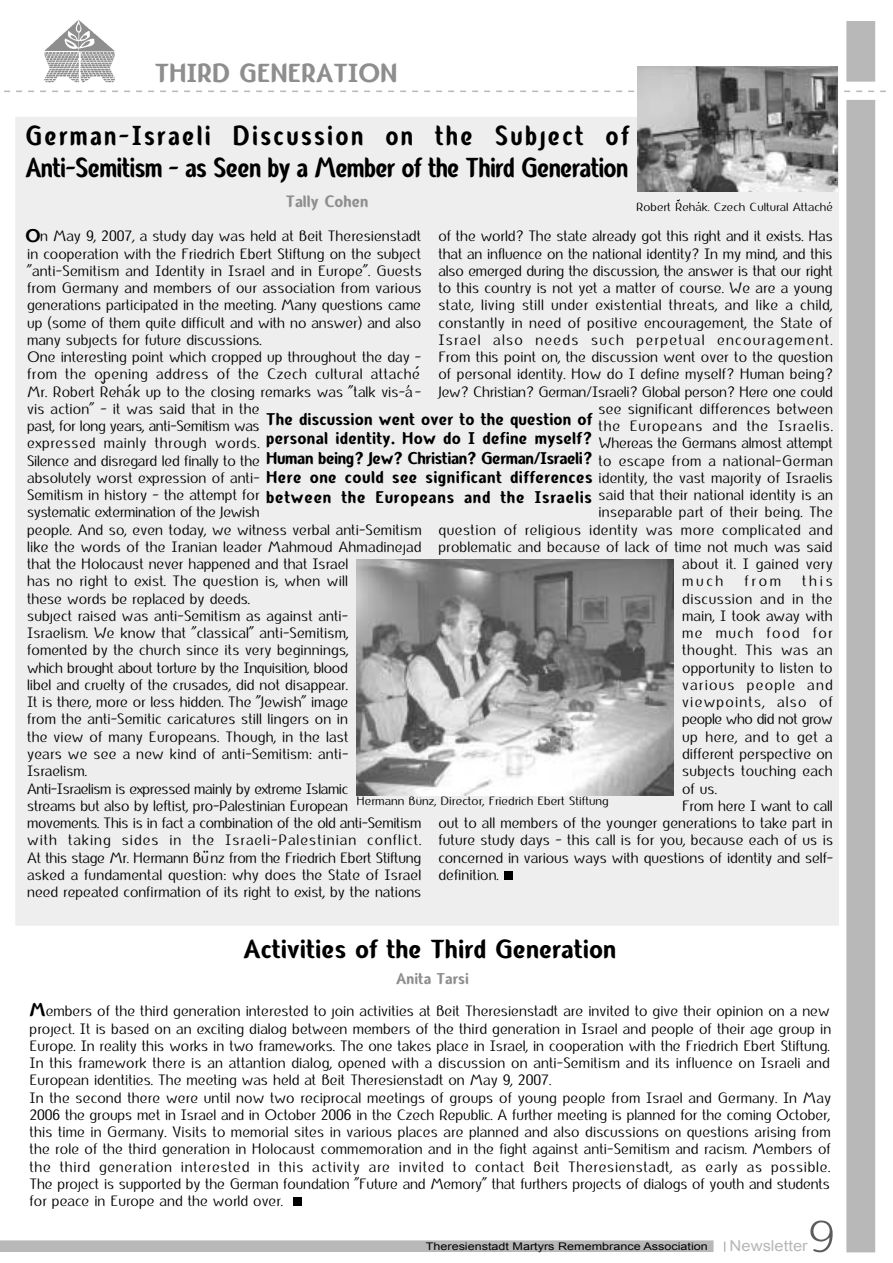
<style>
.page{position:relative;width:893px;height:1263px;background:#fff}
.page>*{position:absolute;margin:0;border:0;box-sizing:border-box;transform-origin:0 0}
.t1{font:300 63.9px "Kazefet";color:#5c5c5c;scale:1.06 1}
.t2{font:700 31.5px/31.5px "Rimona English";letter-spacing:-.025em;color:#000;scale:.89 1}
.t3{font:700 30px "Rimona English";color:#000}
.t4{font:700 30px "Rimona English";color:#8e8e8e}
.t5{font:700 21px "Rimona English";color:#000}
.t6{font:700 19.5px/19.5px "Rimona English";letter-spacing:.035em;color:#000;text-align:justify}
.t7{font:700 18.9px "Rimona English";color:#8e8e8e}
.t8{font:700 18px "Rimona English";color:#8e8e8e}
.t9{font:17.25px/17.2px "Rimona English";letter-spacing:.005em;color:#000}
.t10{font:17.25px "Rimona English";letter-spacing:.025em;color:#000}
.t11{font:17.25px "Rimona English";letter-spacing:.07em;color:#000}
.t12{font:17.25px "Rimona English";letter-spacing:-.015em;color:#000}
.t13{font:17.25px "Rimona English";letter-spacing:.045em;color:#000}
.t14{font:17.25px "Rimona English";letter-spacing:-.025em;color:#000}
.t15{font:17.25px "Rimona English";letter-spacing:.03em;color:#000}
.t16{font:17.25px "Rimona English";letter-spacing:.08em;color:#000}
.t17{font:17.25px "Rimona English";letter-spacing:.155em;color:#000}
.t18{font:15px "Arial";color:#b8b8b8;scale:1.1 1}
.t19{font:13.8px "Rimona English";color:#000;scale:1.05 1}
.t20{font:13.5px "Rimona English";color:#000;scale:1.06 1}
.t21{font:10.5px "Arial";color:#000;scale:1.2 1}
.s1{font-weight:700;font-size:21px}
</style>
<div class="page">
<div style="left:16px;top:118px;width:822px;height:807px;background:#eee"></div>
<div style="left:504px;top:871px;width:8px;height:9px;background:#000"></div>
<svg style="left:0;top:1240px;width:713px;height:12px"></svg>
<div style="left:847px;top:22px;width:27px;height:59px;background:#b8b8b8"></div>
<div style="left:846px;top:21px;width:29px;height:61px;border:2px solid #b8b8b8"></div>
<div style="left:847px;top:101px;width:27px;height:1151px;background:#b8b8b8"></div>
<div style="left:846px;top:100px;width:29px;height:1152px;border:2px solid #b8b8b8"></div>
<img style="left:44px;top:20px;width:70px;height:63px">
<svg style="left:4px;top:91px;width:881px;height:1px"></svg>
<div style="left:293px;top:1198px;width:9px;height:8px;background:#000"></div>
<img style="left:357px;top:559px;width:317px;height:236px">
<img style="left:638px;top:67px;width:200px;height:124px">
<svg style="left:676px;top:178px;width:161px;height:26px"></svg>
<h3 class="t4" style="left:155px;top:51px;width:244px">THIRD GENERATION</h3>
<h2 class="t2" style="left:25px;top:120px;width:680px">German-Israeli Discussion on the Subject of<br>Anti-Semitism - as Seen by a Member of the Third Generation</h2>
<p class="t7" style="left:286px;top:188px;width:84px">Tally Cohen</p>
<p class="t20" style="left:636px;top:197px;width:187px">Robert Rehak. Czech Cultural Attache</p>
<p class="t5" style="left:26px;top:220px;width:17px">O</p>
<p class="t9" style="left:27px;top:228px;width:396px;text-indent:13px">n May 9, 2007, a study day was held at Beit Theresienstadt in cooperation with the Friedrich Ebert Stiftung on the subject "anti-Semitism and Identity in Israel and in Europe". Guests from Germany and members of our association from various generations participated in the meeting. Many questions came up (some of them quite difficult and with no answer) and also many subjects for future discussions.<br>One interesting point which cropped up throughout the day - from the opening address of the Czech cultural attaché Mr. Robert Rehák up to the closing remarks was "talk vis-à-</p>
<p class="t9" style="left:438px;top:228px;width:396px">of the world? The state already got this right and it exists. Has</p>
<p class="t9" style="left:438px;top:245px;width:396px">that an influence on the national identity? In my mind, and this</p>
<p class="t9" style="left:438px;top:262px;width:396px">also emerged during the discussion, the answer is that our right</p>
<p class="t9" style="left:438px;top:280px;width:396px">to this country is not yet a matter of course. We are a young</p>
<p class="t9" style="left:438px;top:297px;width:396px">state, living still under existential threats, and like a child,</p>
<p class="t9" style="left:438px;top:314px;width:396px">constantly in need of positive encouragement, the State of</p>
<p class="t11" style="left:438px;top:327px;width:396px">Israel also needs such perpetual encouragement.</p>
<p class="t9" style="left:438px;top:349px;width:396px">From this point on, the discussion went over to the question</p>
<p class="t9" style="left:438px;top:366px;width:396px">of personal identity. How do I define myself? Human being?</p>
<p class="t12" style="left:438px;top:379px;width:396px">Jew? Christian? German/Israeli? Global person? Here one could</p>
<p class="t9" style="left:598px;top:400px;width:236px">see significant differences between</p>
<p class="t13" style="left:598px;top:413px;width:236px">the Europeans and the Israelis.</p>
<p class="t9" style="left:598px;top:435px;width:236px">Whereas the Germans almost attempt</p>
<p class="t9" style="left:598px;top:452px;width:236px">to escape from a national-German</p>
<p class="t9" style="left:598px;top:469px;width:236px">identity, the vast majority of Israelis</p>
<p class="t9" style="left:598px;top:487px;width:236px">said that their national identity is an</p>
<p class="t9" style="left:598px;top:504px;width:236px">inseparable part of their being. The</p>
<p class="t10" style="left:438px;top:517px;width:396px">question of religious identity was more complicated and</p>
<p class="t9" style="left:438px;top:538px;width:395px">problematic and because of lack of time not much was said</p>
<p class="t9" style="left:682px;top:556px;width:152px">about it. I gained very</p>
<p class="t17" style="left:682px;top:569px;width:152px">much from this</p>
<p class="t10" style="left:682px;top:586px;width:152px">discussion and in the</p>
<p class="t9" style="left:682px;top:607px;width:152px">main, I took away with</p>
<p class="t16" style="left:682px;top:620px;width:152px">me much food for</p>
<p class="t15" style="left:682px;top:638px;width:152px">thought. This was an</p>
<p class="t9" style="left:682px;top:659px;width:152px">opportunity to listen to</p>
<p class="t11" style="left:682px;top:672px;width:152px">various people and</p>
<p class="t11" style="left:682px;top:689px;width:152px">viewpoints, also of</p>
<p class="t14" style="left:682px;top:707px;width:152px">people who did not grow</p>
<p class="t10" style="left:682px;top:724px;width:152px">up here, and to get a</p>
<p class="t9" style="left:682px;top:745px;width:152px">different perspective on</p>
<p class="t9" style="left:682px;top:763px;width:152px">subjects touching each</p>
<p class="t9" style="left:682px;top:780px;width:36px">of us.</p>
<p class="t9" style="left:682px;top:797px;width:152px">From here I want to call</p>
<p class="t9" style="left:438px;top:814px;width:396px">out to all members of the younger generations to take part in</p>
<p class="t9" style="left:438px;top:832px;width:396px">future study days - this call is for you, because each of us is</p>
<p class="t9" style="left:438px;top:849px;width:396px">concerned in various ways with questions of identity and self-</p>
<p class="t9" style="left:438px;top:866px;width:62px">definition.</p>
<p class="t9" style="left:27px;top:379px;width:234px;line-height:20.2px;text-indent:73px">ˇ<br>vis action" - it was said that in the</p>
<p class="t9" style="left:27px;top:418px;width:396px">past, for long years, anti-Semitism was<br>expressed mainly through words.<br>Silence and disregard led finally to the<br>absolutely worst expression of anti-<br>Semitism in history - the attempt for<br>systematic extermination of the Jewish<br>people. And so, even today, we witness verbal anti-Semitism like the words of the Iranian leader Mahmoud Ahmadinejad that the Holocaust never happened and that Israel<br>has no right to exist. The question is, when will<br>these words be replaced by deeds.<br>subject raised was anti-Semitism as against anti-<br>Israelism. We know that "classical" anti-Semitism,<br>fomented by the church since its very beginnings,<br>which brought about torture by the Inquisition, blood<br>libel and cruelty of the crusades, did not disappear.<br>It is there, more or less hidden. The "Jewish" image<br>from the anti-Semitic caricatures still lingers on in<br>the view of many Europeans. Though, in the last<br>years we see a new kind of anti-Semitism: anti-<br>Israelism.<br>Anti-Israelism is expressed mainly by extreme Islamic<br>streams but also by leftist, pro-Palestinian European movements. This is in fact a combination of the old anti-Semitism with taking sides in the Israeli-Palestinian conflict.<br>At this stage Mr. Hermann Bünz from the Friedrich Ebert Stiftung asked a fundamental question: why does the State of Israel need repeated confirmation of its right to exist, by the nations</p>
<p class="t6" style="left:266px;top:409px;width:328px">The discussion went over to the question of personal identity. How do I define myself?<br>Human being? Jew? Christian? German/Israeli?<br>Here one could see significant differences between the Europeans and the Israelis</p>
<p class="t19" style="left:356px;top:791px;width:242px">Hermann Bunz, Director, Friedrich Ebert Stiftung</p>
<h3 class="t3" style="left:243px;top:927px;width:374px">Activities of the Third Generation</h3>
<p class="t8" style="left:396px;top:965px;width:74px">Anita Tarsi</p>
<p class="t9" style="left:30px;top:1003px;width:803px"><span class="s1">M</span>embers of the third generation interested to join activities at Beit Theresienstadt are invited to give their opinion on a new project. It is based on an exciting dialog between members of the third generation in Israel and people of their age group in Europe. In reality this works in two frameworks. The one takes place in Israel, in cooperation with the Friedrich Ebert Stiftung.<br>In this framework there is an attantion dialog, opened with a discussion on anti-Semitism and its influence on Israeli and European identities. The meeting was held at Beit Theresienstadt on May 9, 2007.<br>In the second there were until now two reciprocal meetings of groups of young people from Israel and Germany. In May 2006 the groups met in Israel and in October 2006 in the Czech Republic. A further meeting is planned for the coming October, this time in Germany. Visits to memorial sites in various places are planned and also discussions on questions arising from the role of the third generation in Holocaust commemoration and in the fight against anti-Semitism and racism. Members of the third generation interested in this activity are invited to contact Beit Theresienstadt, as early as possible.<br>The project is supported by the German foundation "Future and Memory" that furthers projects of dialogs of youth and students for peace in Europe and the world over.</p>
<h1 class="t1" style="left:806px;top:1208px;width:31px">π</h1>
<p class="t21" style="left:426px;top:1239px;width:237px">Theresienstadt Martyrs Remembrance Association</p>
<p class="t18" style="left:730px;top:1235px;width:72px">Newsletter</p>
</div>
